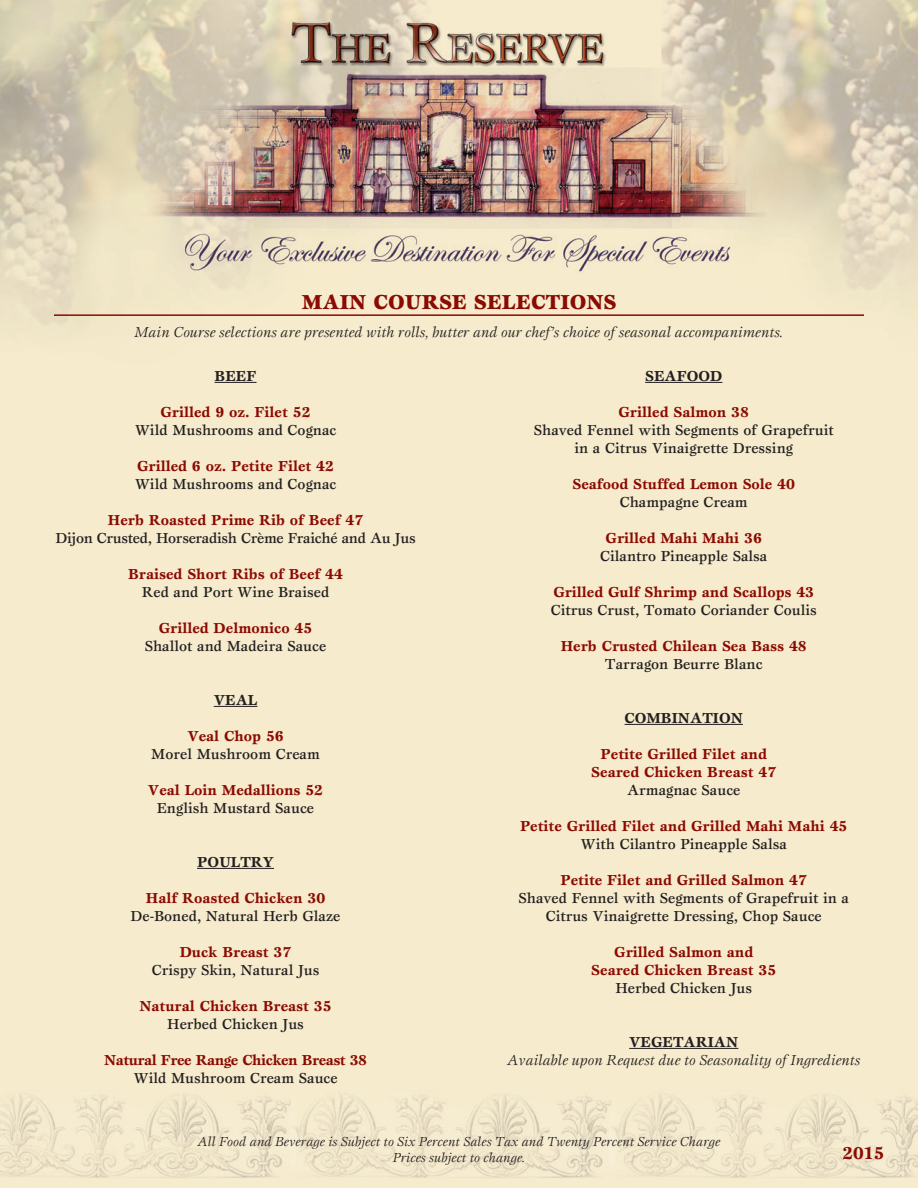
<style>
.page{position:relative;width:918px;height:1188px;background:#fff}
.page>*{position:absolute;margin:0;border:0;box-sizing:border-box;transform-origin:0 0}
.Meal{font:900 21px "Esprit";color:#8b0a02}
.t1{font:700 18px "Esprit";color:#8b0a02}
.Head{font:700 15px/18px "Esprit Std";color:#8b0a02;text-align:center}
.body{font:500 15px/18px "Esprit";color:#231f20;text-align:center}
.body-2{font:italic 15px "Esprit";color:#231f20}
.body-3{font:500 15px "Esprit";letter-spacing:-.02em;color:#231f20}
.body-4{font:700 15px "Esprit";color:#231f20}
.Head-2{font:700 15px "Esprit Std";letter-spacing:-.03em;color:#8b0a02}
.body-5{font:italic 13.5px/16.2px "Esprit";color:#231f20;text-align:center}
.s1{font-family:"Esprit";font-weight:500;color:#231f20}
</style>
<div class="page">
<img style="left:0;top:0;width:918px;height:1188px">
<hr style="left:215px;top:382px;width:42px;height:1px;background:#231f20">
<hr style="left:214px;top:706px;width:43px;height:1px;background:#231f20">
<hr style="left:197px;top:868px;width:77px;height:1px;background:#231f20">
<hr style="left:645px;top:382px;width:77px;height:1px;background:#231f20">
<hr style="left:625px;top:724px;width:118px;height:1px;background:#231f20">
<hr style="left:629px;top:1048px;width:109px;height:1px;background:#231f20">
<hr style="left:54px;top:314px;width:810px;height:2px;background:#8b0a02">
<p class="Meal" style="left:302px;top:289px;width:316px">MAIN COURSE SELECTIONS</p>
<p class="body-2" style="left:135px;top:323px;width:650px">Main Course selections are presented with rolls, butter and our chef’s choice of seasonal accompaniments.</p>
<p class="body-4" style="left:215px;top:366px;width:43px">BEEF</p>
<p class="Head" style="left:161px;top:403px;width:152px">Grilled 9 oz. Filet 52</p>
<p class="body" style="left:135px;top:421px;width:203px">Wild Mushrooms and Cognac</p>
<p class="Head" style="left:137px;top:457px;width:198px">Grilled 6 oz. Petite Filet 42</p>
<p class="body" style="left:135px;top:475px;width:203px">Wild Mushrooms and Cognac</p>
<p class="Head" style="left:108px;top:511px;width:257px">Herb Roasted Prime Rib of Beef 47</p>
<p class="body-3" style="left:56px;top:529px;width:362px">Dijon Crusted, Horseradish Crème Fraiché and Au Jus</p>
<p class="Head" style="left:128px;top:565px;width:217px">Braised Short Ribs of Beef 44</p>
<p class="body" style="left:142px;top:583px;width:189px">Red and Port Wine Braised</p>
<p class="Head" style="left:159px;top:619px;width:155px">Grilled Delmonico 45</p>
<p class="body" style="left:145px;top:637px;width:183px">Shallot and Madeira Sauce</p>
<p class="body-4" style="left:214px;top:690px;width:45px">VEAL</p>
<p class="Head" style="left:187px;top:727px;width:98px">Veal Chop 56</p>
<p class="body" style="left:151px;top:745px;width:170px">Morel Mushroom Cream</p>
<p class="Head" style="left:148px;top:781px;width:177px">Veal Loin Medallions 52</p>
<p class="body" style="left:157px;top:799px;width:159px">English Mustard Sauce</p>
<p class="body-4" style="left:197px;top:852px;width:78px">POULTRY</p>
<p class="Head" style="left:146px;top:889px;width:181px">Half Roasted Chicken 30</p>
<p class="body" style="left:131px;top:907px;width:211px">De-Boned, Natural Herb Glaze</p>
<p class="Head" style="left:180px;top:943px;width:113px">Duck Breast 37</p>
<p class="body" style="left:152px;top:961px;width:169px">Crispy Skin, Natural Jus</p>
<p class="Head" style="left:139px;top:997px;width:194px">Natural Chicken Breast 35</p>
<p class="body" style="left:167px;top:1015px;width:138px">Herbed Chicken Jus</p>
<p class="Head-2" style="left:104px;top:1050px;width:265px">Natural Free Range Chicken Breast 38</p>
<p class="body" style="left:133px;top:1069px;width:206px">Wild Mushroom Cream Sauce</p>
<p class="body-4" style="left:645px;top:366px;width:79px">SEAFOOD</p>
<p class="Head" style="left:619px;top:403px;width:132px">Grilled Salmon 38</p>
<p class="body" style="left:534px;top:421px;width:301px">Shaved Fennel with Segments of Grapefruit in a Citrus Vinaigrette Dressing</p>
<p class="Head" style="left:572px;top:475px;width:224px">Seafood Stuffed Lemon Sole 40</p>
<p class="body" style="left:620px;top:493px;width:129px">Champagne Cream</p>
<p class="Head" style="left:606px;top:529px;width:158px">Grilled Mahi Mahi 36</p>
<p class="body" style="left:600px;top:547px;width:169px">Cilantro Pineapple Salsa</p>
<p class="Head" style="left:553px;top:583px;width:262px">Grilled Gulf Shrimp and Scallops 43</p>
<p class="body" style="left:551px;top:601px;width:268px">Citrus Crust, Tomato Coriander Coulis</p>
<p class="Head" style="left:561px;top:637px;width:248px">Herb Crusted Chilean Sea Bass 48</p>
<p class="body" style="left:605px;top:655px;width:159px">Tarragon Beurre Blanc</p>
<p class="body-4" style="left:625px;top:708px;width:120px">COMBINATION</p>
<p class="Head" style="left:591px;top:745px;width:186px">Petite Grilled Filet and<br>Seared Chicken Breast 47<br><span class="s1">Armagnac Sauce</span></p>
<p class="Head" style="left:520px;top:817px;width:329px">Petite Grilled Filet and Grilled Mahi Mahi 45<br><span class="s1">With Cilantro Pineapple Salsa</span></p>
<p class="Head" style="left:560px;top:871px;width:248px">Petite Filet and Grilled Salmon 47</p>
<p class="body" style="left:519px;top:889px;width:332px">Shaved Fennel with Segments of Grapefruit in a<br>Citrus Vinaigrette Dressing, Chop Sauce</p>
<p class="Head" style="left:591px;top:943px;width:186px">Grilled Salmon and<br>Seared Chicken Breast 35</p>
<p class="body" style="left:615px;top:979px;width:138px">Herbed Chicken Jus</p>
<p class="body-4" style="left:629px;top:1032px;width:111px">VEGETARIAN</p>
<p class="body-2" style="left:507px;top:1051px;width:355px">Available upon Request due to Seasonality of Ingredients</p>
<p class="body-5" style="left:198px;top:1133px;width:524px">All Food and Beverage is Subject to Six Percent Sales Tax and Twenty Percent Service Charge<br>Prices subject to change.</p>
<p class="t1" style="left:842px;top:1141px;width:44px">2015</p>
</div>
